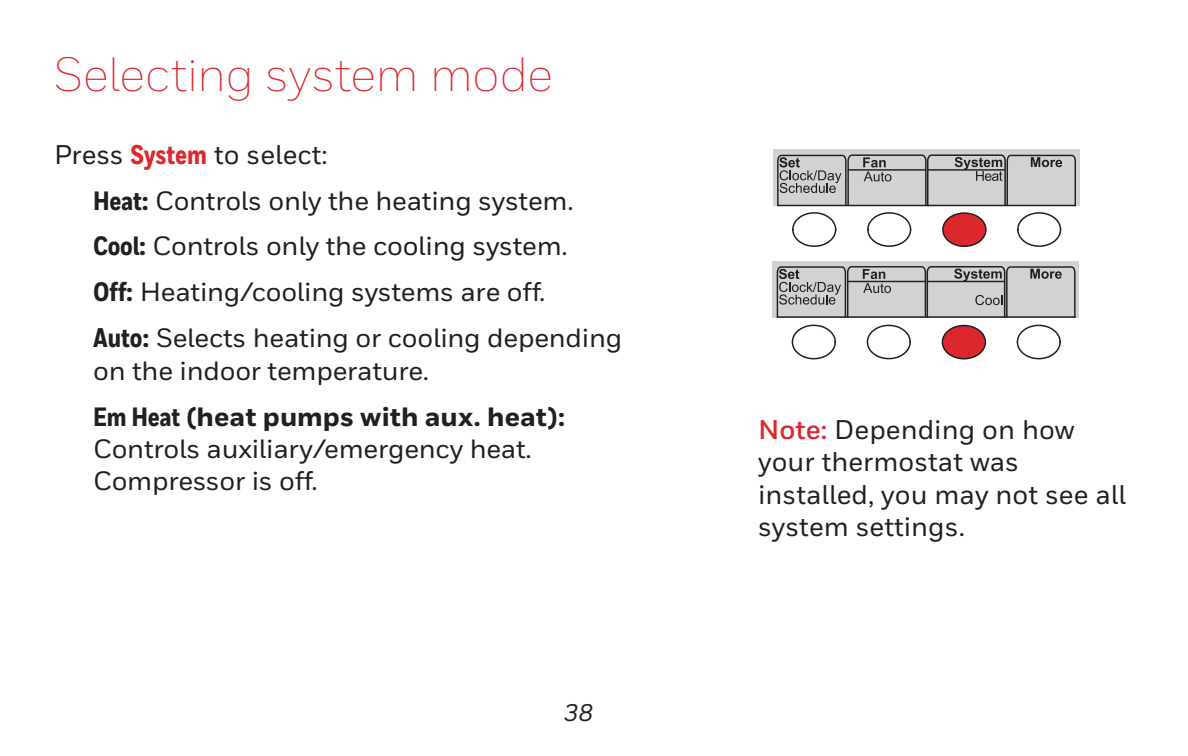
<style>
.page{position:relative;width:1188px;height:756px;background:#fff}
.page>*{position:absolute;margin:0;border:0;box-sizing:border-box;transform-origin:0 0}
.t1{font:300 48px "Honeywell Sans";letter-spacing:-.01em;color:#dc272d}
.t2{font:500 27px/32.4px "Honeywell Sans";color:#231f20}
.t3{font:500 26.4px/45.9px "Honeywell Sans";letter-spacing:-.01em;color:#231f20}
.t4{font:800 26.4px/45.9px "Honeywell Sans";color:#231f20}
.t5{font:italic 500 24px "Honeywell Sans";color:#231f20}
.s1{font-family:"Honeywell Cond";font-weight:800;color:#dc272d}
.s2{font-family:"Honeywell Cond";font-weight:800}
.s3{font-weight:800}
.s4{font-family:"Honeywell Cond";font-weight:800;font-size:27px}
.s5{font-weight:500}
.s6{font-family:"Honeywell Cond"}
.s7{font-weight:700;color:#dc272d}
</style>
<div class="page">
<div style="left:773px;top:150px;width:306px;height:56px;background:#d1d2d4"></div>
<svg style="left:777px;top:154px;width:299px;height:93px"></svg>
<div style="left:943px;top:213px;width:43px;height:33px;background:#dc272d;border-radius:50%"></div>
<div style="left:942px;top:212px;width:45px;height:35px;border:2px solid #231f20;border-radius:50%"></div>
<div style="left:773px;top:261px;width:306px;height:56px;background:#d1d2d4"></div>
<svg style="left:776px;top:266px;width:300px;height:94px"></svg>
<div style="left:942px;top:326px;width:43px;height:33px;background:#dc272d;border-radius:50%"></div>
<div style="left:942px;top:325px;width:44px;height:35px;border:2px solid #231f20;border-radius:50%"></div>
<h1 class="t1" style="left:54px;top:46px;width:501px">Selecting system mode</h1>
<p class="t2" style="left:54px;top:139px;width:275px">Press <span class="s1">System</span> to select:</p>
<p class="t3" style="left:93px;top:178px;width:531px"><span class="s2">Heat</span><span class="s3">:</span> Controls only the heating system.<br><span class="s2">Cool</span><span class="s3">:</span> Controls only the cooling system.<br><span class="s2">Off</span><span class="s3">:</span> Heating/cooling systems are off.<br><span class="s4">Auto</span><span class="s3">:</span> Selects heating or cooling depending</p>
<p class="t4" style="left:93px;top:348px;width:473px"><span class="s5">on the indoor temperature.<br></span><span class="s6">Em Heat</span> (heat pumps with aux. heat):</p>
<p class="t3" style="left:93px;top:433px;width:440px;line-height:32.4px">Controls auxiliary/emergency heat.<br>Compressor is off.</p>
<p class="t5" style="left:564px;top:698px;width:31px">38</p>
<p class="t2" style="left:758px;top:414px;width:369px"><span class="s7">Note:</span> Depending on how your thermostat was installed, you may not see all system settings.</p>
</div>
